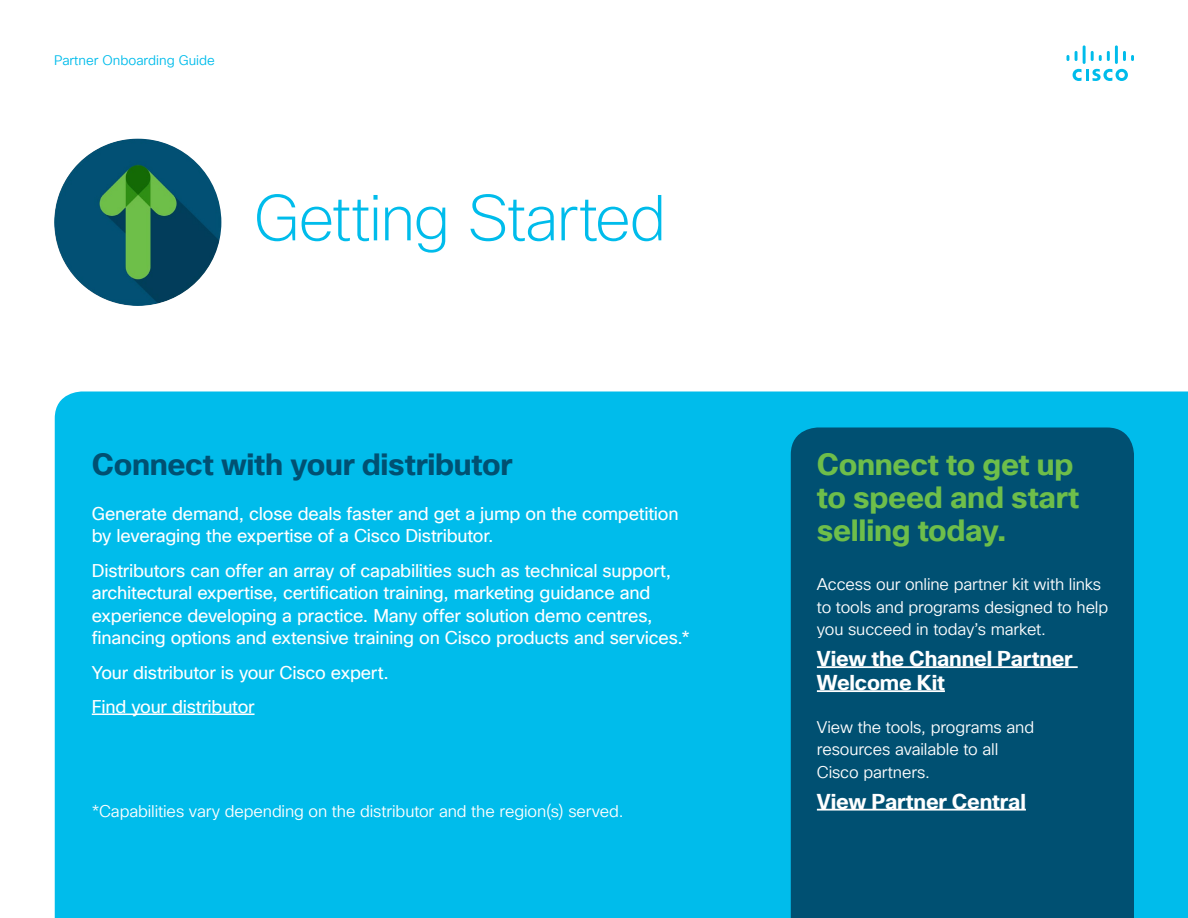
<style>
.page{position:relative;width:1188px;height:918px;background:#fff}
.page>*{position:absolute;margin:0;border:0;box-sizing:border-box;transform-origin:0 0}
.t1{font:200 63px "Cisco Sans TT";letter-spacing:-.02em;color:#00bceb}
.t2{font:700 30px/33px "Cisco Sans TT";letter-spacing:-.01em;color:#6ebe4a}
.t3{font:700 30px "Cisco Sans TT";letter-spacing:-.01em;color:#005072}
.t4{font:700 21px/24px "Cisco Sans TT";letter-spacing:-.005em;color:#fff}
.t5{font:18px/22.5px "Cisco Sans TT";letter-spacing:-.015em;color:#fff}
.t6{font:16.5px/22.5px "Cisco Sans TT Light";letter-spacing:-.01em;color:#fff}
.t7{font:13.5px "Cisco Sans TT Light";color:#00bceb}
</style>
<div class="page">
<svg style="left:1073px;top:69px;width:55px;height:12px"></svg>
<svg style="left:1067px;top:55px;width:2px;height:6px"></svg>
<svg style="left:1075px;top:51px;width:3px;height:10px"></svg>
<hr style="left:1083px;top:45px;width:3px;height:19px;background:#00bceb">
<svg style="left:1091px;top:51px;width:19px;height:10px"></svg>
<hr style="left:1115px;top:45px;width:3px;height:19px;background:#00bceb">
<svg style="left:1123px;top:51px;width:11px;height:10px"></svg>
<div style="left:55px;top:392px;width:1133px;height:526px;background:#00bceb"></div>
<div style="left:791px;top:428px;width:343px;height:490px;background:#005072"></div>
<hr style="left:92px;top:713px;width:163px;height:2px;background:#fff">
<img style="left:54px;top:139px;width:167px;height:167px;border-radius:84px">
<hr style="left:817px;top:666px;width:261px;height:2px;background:#fff">
<hr style="left:817px;top:690px;width:128px;height:2px;background:#fff">
<hr style="left:817px;top:809px;width:209px;height:2px;background:#fff">
<p class="t7" style="left:54px;top:51px;width:162px">Partner Onboarding Guide</p>
<h1 class="t1" style="left:254px;top:177px;width:414px">Getting Started</h1>
<h2 class="t3" style="left:92px;top:445px;width:422px">Connect with your distributor</h2>
<p class="t5" style="left:92px;top:503px;width:588px">Generate demand, close deals faster and get a jump on the competition by leveraging the expertise of a Cisco Distributor.</p>
<p class="t5" style="left:92px;top:560px;width:600px">Distributors can offer an array of capabilities such as technical support, architectural expertise, certification training, marketing guidance and experience developing a practice. Many offer solution demo centres, financing options and extensive training on Cisco products and services.*</p>
<p class="t5" style="left:92px;top:656px;width:298px;line-height:34.5px">Your distributor is your Cisco expert.<br>Find your distributor</p>
<p class="t6" style="left:92px;top:800px;width:533px">*Capabilities vary depending on the distributor and the region(s) served.</p>
<h2 class="t2" style="left:817px;top:449px;width:264px">Connect to get up to speed and start selling today.</h2>
<p class="t6" style="left:817px;top:574px;width:293px">Access our online partner kit with links to tools and programs designed to help you succeed in today’s market.</p>
<p class="t4" style="left:817px;top:647px;width:257px">View the Channel Partner<br>Welcome Kit</p>
<p class="t6" style="left:817px;top:716px;width:219px">View the tools, programs and resources available to all<br>Cisco partners.</p>
<p class="t4" style="left:817px;top:790px;width:211px">View Partner Central</p>
</div>
